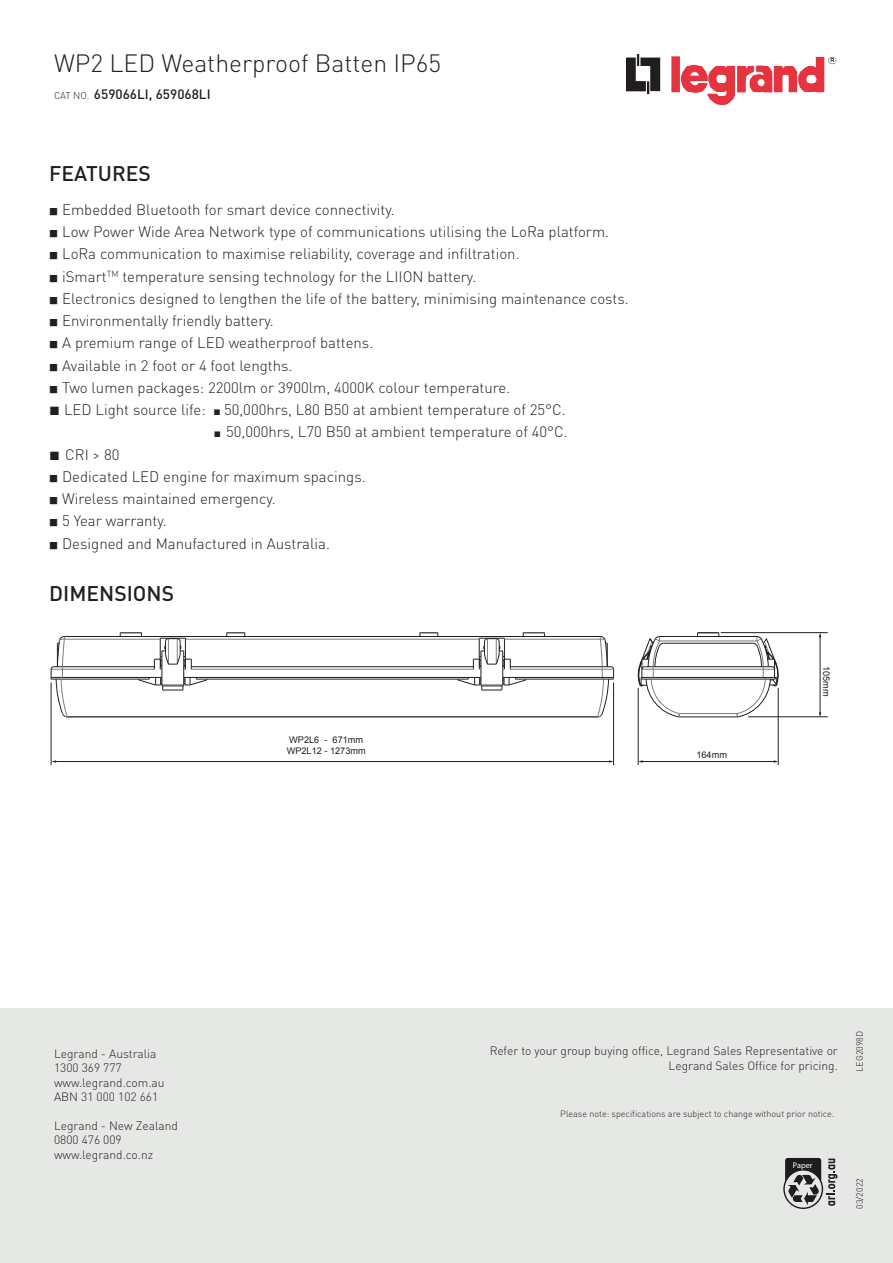
<style>
.page{position:relative;width:893px;height:1263px;background:#fff}
.page>*{position:absolute;margin:0;border:0;box-sizing:border-box;transform-origin:0 0}
.t1{font:300 24.75px "DIN Pro";color:#231f20}
.t2{font:500 21px "DIN Pro";color:#231f20}
.t3{font:300 15px "DIN Pro";color:#231f20}
.t4{font:500 13.5px "DIN Pro";color:#231f20}
.t5{font:300 12px/14.4px "DIN Pro";color:#231f20}
.t6{font:9.15px/10.9px "Arial";color:#231f20}
.t7{font:300 9px "DIN Pro";color:#231f20}
.t8{font:600 condensed 8.25px "ITC Avant Garde Std";color:#fff}
.s1{font-weight:300;font-size:9.75px}
.s2{font-family:"Koz Go Pr 6 N";font-weight:400;font-size:9px}
.s3{font-family:"Arial";font-weight:400;font-size:18px}
.s4{font-family:"Arial";font-weight:400;font-size:12px}
</style>
<div class="page">
<div style="left:0;top:1009px;width:893px;height:254px;background:#e5e8e5"></div>
<hr style="left:679px;top:717px;width:58px;height:1px;background:#202024">
<hr style="left:679px;top:713px;width:58px;height:1px;background:#7d7e82">
<hr style="left:641px;top:679px;width:134px;height:1px;background:#202024">
<hr style="left:641px;top:677px;width:136px;height:1px;background:#202024">
<hr style="left:642px;top:669px;width:132px;height:1px;background:#7d7e82">
<hr style="left:644px;top:666px;width:128px;height:1px;background:#202024">
<hr style="left:664px;top:643px;width:89px;height:1px;background:#202024">
<hr style="left:660px;top:641px;width:97px;height:1px;background:#7d7e82">
<hr style="left:660px;top:636px;width:97px;height:1px;background:#202024">
<svg style="left:697px;top:632px;width:23px;height:4px"></svg>
<svg style="left:737px;top:636px;width:42px;height:82px"></svg>
<svg style="left:637px;top:636px;width:43px;height:82px"></svg>
<hr style="left:502px;top:651px;width:1px;height:35px;background:#202024">
<hr style="left:481px;top:651px;width:1px;height:35px;background:#202024">
<hr style="left:64px;top:636px;width:536px;height:1px;background:#202024">
<hr style="left:185px;top:639px;width:294px;height:1px;background:#7d7e82">
<hr style="left:504px;top:639px;width:96px;height:1px;background:#7d7e82">
<hr style="left:64px;top:639px;width:96px;height:1px;background:#7d7e82">
<hr style="left:54px;top:666px;width:100px;height:1px;background:#202024">
<hr style="left:191px;top:666px;width:282px;height:1px;background:#202024">
<hr style="left:510px;top:666px;width:101px;height:1px;background:#202024">
<hr style="left:51px;top:669px;width:103px;height:1px;background:#7d7e82">
<hr style="left:191px;top:669px;width:282px;height:1px;background:#7d7e82">
<hr style="left:510px;top:669px;width:104px;height:1px;background:#7d7e82">
<hr style="left:51px;top:677px;width:111px;height:1px;background:#202024">
<hr style="left:184px;top:677px;width:297px;height:1px;background:#202024">
<hr style="left:503px;top:677px;width:110px;height:1px;background:#202024">
<hr style="left:515px;top:679px;width:98px;height:1px;background:#202024">
<hr style="left:196px;top:679px;width:272px;height:1px;background:#202024">
<hr style="left:51px;top:679px;width:98px;height:1px;background:#202024">
<svg style="left:458px;top:677px;width:69px;height:14px"></svg>
<hr style="left:67px;top:716px;width:530px;height:1px;background:#7d7e82">
<hr style="left:67px;top:717px;width:530px;height:1px;background:#202024">
<hr style="left:183px;top:651px;width:1px;height:35px;background:#202024">
<hr style="left:162px;top:651px;width:1px;height:35px;background:#202024">
<svg style="left:139px;top:677px;width:69px;height:14px"></svg>
<svg style="left:523px;top:632px;width:22px;height:4px"></svg>
<svg style="left:420px;top:632px;width:19px;height:4px"></svg>
<svg style="left:227px;top:632px;width:19px;height:4px"></svg>
<svg style="left:120px;top:632px;width:22px;height:4px"></svg>
<svg style="left:473px;top:638px;width:38px;height:32px"></svg>
<svg style="left:154px;top:638px;width:38px;height:32px"></svg>
<svg style="left:51px;top:636px;width:17px;height:82px"></svg>
<svg style="left:597px;top:636px;width:17px;height:82px"></svg>
<hr style="left:51px;top:682px;width:1px;height:83px;background:#231f20">
<hr style="left:613px;top:682px;width:1px;height:83px;background:#231f20">
<hr style="left:638px;top:688px;width:1px;height:77px;background:#231f20">
<hr style="left:778px;top:688px;width:1px;height:77px;background:#231f20">
<hr style="left:721px;top:632px;width:107px;height:1px;background:#231f20">
<hr style="left:748px;top:716px;width:80px;height:1px;background:#231f20">
<hr style="left:55px;top:761px;width:555px;height:1px;background:#231f20">
<hr style="left:642px;top:761px;width:132px;height:1px;background:#231f20">
<svg style="left:638px;top:760px;width:5px;height:3px"></svg>
<hr style="left:820px;top:636px;width:1px;height:77px;background:#231f20">
<img style="left:626px;top:54px;width:210px;height:51px">
<svg style="left:783px;top:1158px;width:54px;height:51px"></svg>
<h1 class="t1" style="left:54px;top:44px;width:389px">WP2 LED Weatherproof Batten IP65</h1>
<p class="t4" style="left:54px;top:85px;width:158px"><span class="s1">CAT NO.</span> 659066LI, 659068LI</p>
<h2 class="t2" style="left:49px;top:159px;width:103px">FEATURES</h2>
<p class="t3" style="left:49px;top:198px;width:347px"><span class="s2">■</span> Embedded Bluetooth for smart device connectivity.</p>
<p class="t3" style="left:49px;top:220px;width:561px"><span class="s2">■</span> Low Power Wide Area Network type of communications utilising the LoRa platform.</p>
<p class="t3" style="left:49px;top:242px;width:472px"><span class="s2">■</span> LoRa communication to maximise reliability, coverage and infiltration.</p>
<p class="t3" style="left:49px;top:265px;width:428px"><span class="s2">■</span> iSmart<sup>TM</sup> temperature sensing technology for the LIION battery.</p>
<p class="t3" style="left:49px;top:287px;width:581px"><span class="s2">■</span> Electronics designed to lengthen the life of the battery, minimising maintenance costs.</p>
<p class="t3" style="left:49px;top:309px;width:226px"><span class="s2">■</span> Environmentally friendly battery.</p>
<p class="t3" style="left:49px;top:331px;width:326px"><span class="s2">■</span> A premium range of LED weatherproof battens.</p>
<p class="t3" style="left:49px;top:354px;width:245px"><span class="s2">■</span> Available in 2 foot or 4 foot lengths.</p>
<p class="t3" style="left:49px;top:376px;width:462px"><span class="s2">■</span> Two lumen packages: 2200lm or 3900lm, 4000K colour temperature.</p>
<p class="t3" style="left:49px;top:398px;width:518px"><span class="s3">■</span> LED Light source life: <span class="s4">■</span> 50,000hrs, L80 B50 at ambient temperature of 25°C.</p>
<p class="t3" style="left:214px;top:420px;width:355px"><span class="s4">■</span> 50,000hrs, L70 B50 at ambient temperature of 40°C.</p>
<p class="t3" style="left:49px;top:443px;width:72px"><span class="s3">■</span> CRI &gt; 80</p>
<p class="t3" style="left:49px;top:465px;width:318px"><span class="s2">■</span> Dedicated LED engine for maximum spacings.</p>
<p class="t3" style="left:49px;top:487px;width:228px"><span class="s2">■</span> Wireless maintained emergency.</p>
<p class="t3" style="left:49px;top:509px;width:119px"><span class="s2">■</span> 5 Year warranty.</p>
<p class="t3" style="left:49px;top:532px;width:282px"><span class="s2">■</span> Designed and Manufactured in Australia.</p>
<h2 class="t2" style="left:49px;top:579px;width:126px">DIMENSIONS</h2>
<p class="t6" style="left:287px;top:735px;width:81px">WP2L6 - 671mm<br>WP2L12 - 1273mm</p>
<p class="t6" style="left:696px;top:750px;width:32px">164mm</p>
<p class="t6" style="left:832px;top:666px;width:32px;rotate:90deg">105mm</p>
<p class="t5" style="left:54px;top:1045px;width:112px">Legrand - Australia<br>1300 369 777 www.legrand.com.au<br>ABN 31 000 102 661</p>
<p class="t5" style="left:54px;top:1117px;width:125px">Legrand - New Zealand<br>0800 476 009 www.legrand.co.nz</p>
<p class="t5" style="left:490px;top:1043px;width:350px;text-align:right">Refer to your group buying office, Legrand Sales Representative or<br>Legrand Sales Office for pricing.</p>
<p class="t7" style="left:560px;top:1107px;width:275px">Please note: specifications are subject to change without prior notice.</p>
<p class="t8" style="left:793px;top:1160px;width:21px">Paper</p>
<p class="t7" style="left:853px;top:1072px;width:42px;rotate:-90deg">LEG2098D</p>
<p class="t7" style="left:853px;top:1209px;width:32px;rotate:-90deg">03/2022</p>
</div>
